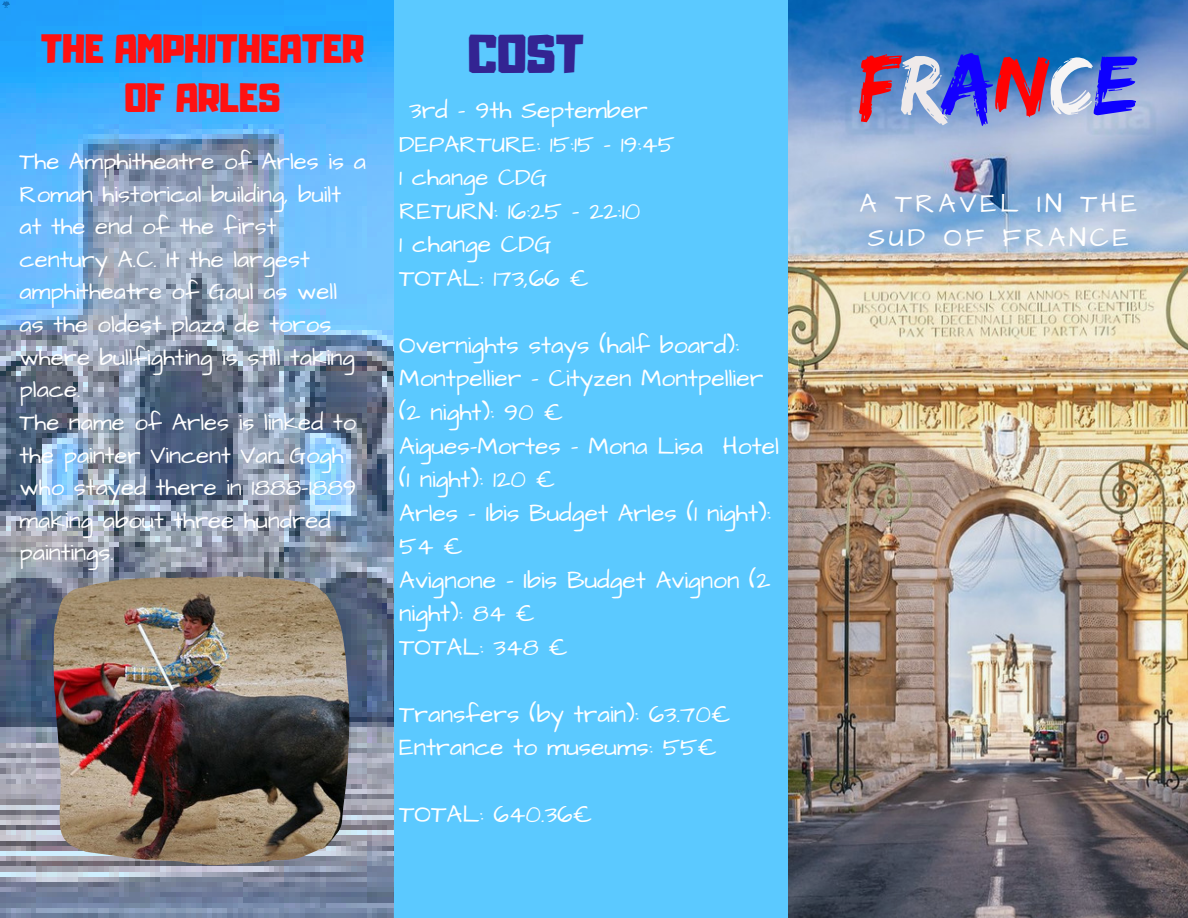
<style>
.page{position:relative;width:1188px;height:918px;background:#5bc9ff}
.page>*{position:absolute;margin:0;border:0;box-sizing:border-box;transform-origin:0 0}
.t1{font:87.6px "Edo";color:#f00}
.t2{font:48px "Adumu";color:#332492}
.t3{font:36px "Adumu";color:#f11}
.t4{font:27px/33.9px "Architects Daughter";letter-spacing:.14em;color:#fff;text-align:center}
.t5{font:24.6px/33.6px "Architects Daughter";color:#fff}
.t6{font:24px/32.7px "Architects Daughter";color:#fff}
.s1{color:#efeaea}
.s2{color:#1400ff}
.s3{color:#ff0303}
.s4{color:#f6f4f4}
.s5{color:#0d00ff}
</style>
<div class="page">
<img style="left:789px;top:0;width:399px;height:918px">
<img style="left:0;top:0;width:394px;height:918px">
<img style="left:53px;top:576px;width:296px;height:289px">
<h3 class="t3" style="left:41px;top:18px;width:325px">THE AMPHITHEATER</h3>
<h2 class="t2" style="left:468px;top:14px;width:118px">COST</h2>
<h3 class="t3" style="left:125px;top:68px;width:157px">OF ARLES</h3>
<p class="t6" style="left:20px;top:146px;width:348px">The Amphitheatre of Arles is a<br>Roman historical building, built at the end of the first century A.C. It the largest amphitheatre of Gaul as well as the oldest plaza de toros where bullfighting is still taking place.<br>The name of Arles is linked to the painter Vincent Van Gogh who stayed there in 1888-1889 making about three hundred paintings.</p>
<p class="t5" style="left:409px;top:94px;width:240px">3rd - 9th September</p>
<p class="t6" style="left:399px;top:128px;width:277px;line-height:33.6px">DEPARTURE: 15:15 - 19:45<br>1 change CDG</p>
<p class="t5" style="left:399px;top:195px;width:243px">RETURN: 16:25 - 22:10<br>1 change CDG<br>TOTAL: 173,66 €</p>
<p class="t5" style="left:399px;top:329px;width:381px">Overnights stays (half board):<br>Montpellier - Cityzen Montpellier (2 night): 90 €<br>Aigues-Mortes - Mona Lisa Hotel (1 night): 120 €<br>Arles - Ibis Budget Arles (1 night):<br>54 €<br>Avignone - Ibis Budget Avignon (2 night): 84 €<br>TOTAL: 348 €</p>
<p class="t5" style="left:399px;top:698px;width:333px">Transfers (by train): 63.70€<br>Entrance to museums: 55€</p>
<p class="t5" style="left:399px;top:798px;width:194px">TOTAL: 640.36€</p>
<h1 class="t1" style="left:859px;top:34px;width:280px">F<span class="s1">R</span><span class="s2">A</span><span class="s3">N</span><span class="s4">C</span><span class="s5">E</span></h1>
<p class="t4" style="left:859px;top:187px;width:279px">A TRAVEL IN THE<br>SUD OF FRANCE</p>
</div>
